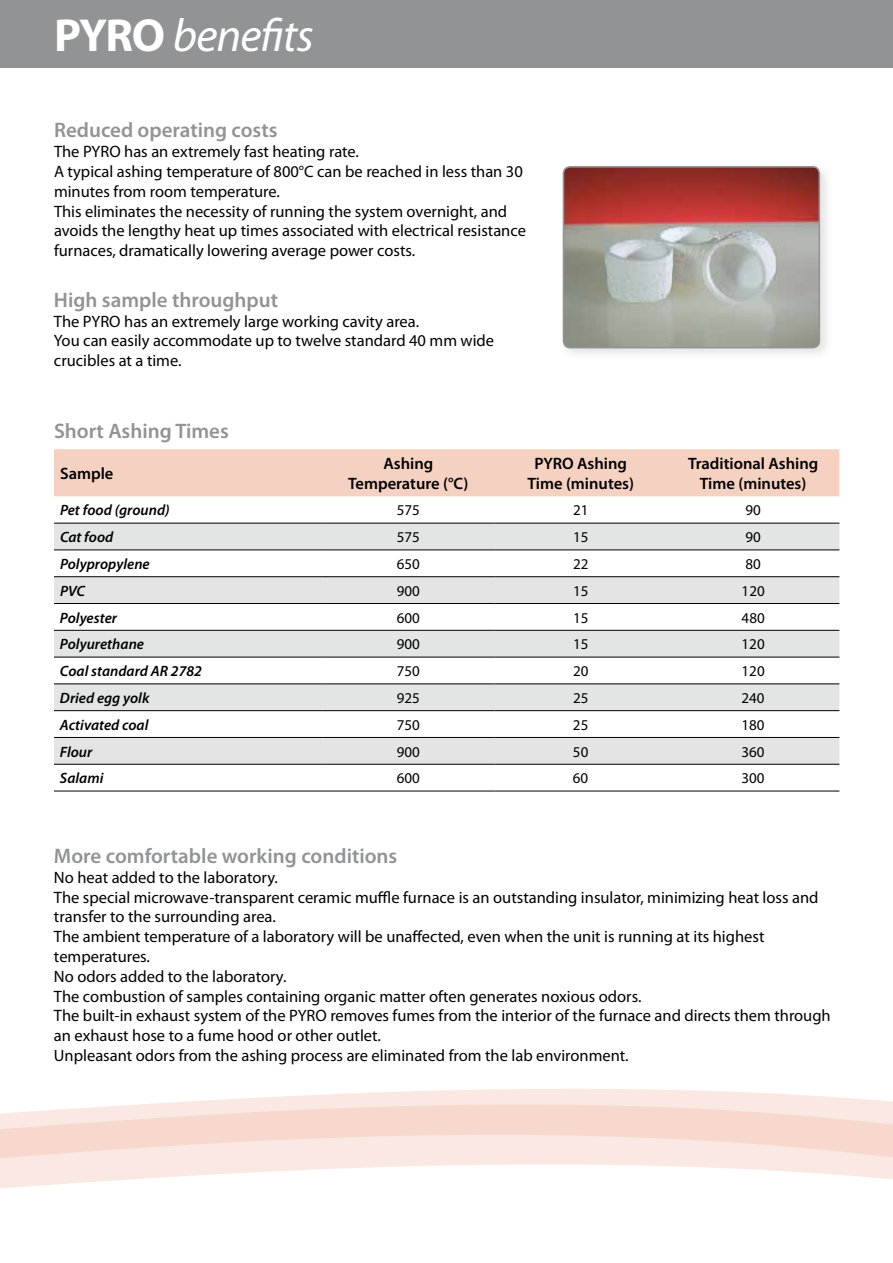
<style>
.page{position:relative;width:893px;height:1263px;background:#fff}
.page>*{position:absolute;margin:0;border:0;box-sizing:border-box;transform-origin:0 0}
.t1{font:italic 46.5px "Myriad Pro";letter-spacing:-.02em;color:#fff}
.t2{font:600 21px "Myriad Pro";color:#929395}
.t3{font:16.5px/19.8px "Myriad Pro";color:#000}
.t4{font:600 16.5px/19.8px "Myriad Pro";color:#000;text-align:center}
.t5{font:italic 600 15px "Myriad Pro";color:#000}
.t6{font:15px "Myriad Pro";color:#000}
.s1{font-weight:700;font-style:normal}
</style>
<div class="page">
<svg style="left:0;top:1089px;width:893px;height:100px"></svg>
<div style="left:54px;top:449px;width:785px;height:47px;background:#f5d1c1"></div>
<svg style="left:54px;top:524px;width:785px;height:240px;fill:#e3e4e4"></svg>
<hr style="left:54px;top:523px;width:268px;height:1px;background:#000">
<hr style="left:322px;top:523px;width:173px;height:1px;background:#000">
<hr style="left:495px;top:523px;width:172px;height:1px;background:#000">
<hr style="left:667px;top:523px;width:172px;height:1px;background:#000">
<hr style="left:54px;top:550px;width:268px;height:1px;background:#000">
<hr style="left:322px;top:550px;width:173px;height:1px;background:#000">
<hr style="left:495px;top:550px;width:172px;height:1px;background:#000">
<hr style="left:667px;top:550px;width:172px;height:1px;background:#000">
<hr style="left:54px;top:576px;width:268px;height:1px;background:#000">
<hr style="left:322px;top:576px;width:173px;height:1px;background:#000">
<hr style="left:495px;top:576px;width:172px;height:1px;background:#000">
<hr style="left:667px;top:576px;width:172px;height:1px;background:#000">
<hr style="left:54px;top:603px;width:268px;height:1px;background:#000">
<hr style="left:322px;top:603px;width:173px;height:1px;background:#000">
<hr style="left:495px;top:603px;width:172px;height:1px;background:#000">
<hr style="left:667px;top:603px;width:172px;height:1px;background:#000">
<hr style="left:54px;top:630px;width:268px;height:1px;background:#000">
<hr style="left:322px;top:630px;width:173px;height:1px;background:#000">
<hr style="left:495px;top:630px;width:172px;height:1px;background:#000">
<hr style="left:667px;top:630px;width:172px;height:1px;background:#000">
<hr style="left:54px;top:657px;width:268px;height:1px;background:#000">
<hr style="left:322px;top:657px;width:173px;height:1px;background:#000">
<hr style="left:495px;top:657px;width:172px;height:1px;background:#000">
<hr style="left:667px;top:657px;width:172px;height:1px;background:#000">
<hr style="left:54px;top:684px;width:268px;height:1px;background:#000">
<hr style="left:322px;top:684px;width:173px;height:1px;background:#000">
<hr style="left:495px;top:684px;width:172px;height:1px;background:#000">
<hr style="left:667px;top:684px;width:172px;height:1px;background:#000">
<hr style="left:54px;top:710px;width:268px;height:1px;background:#000">
<hr style="left:322px;top:710px;width:173px;height:1px;background:#000">
<hr style="left:495px;top:710px;width:172px;height:1px;background:#000">
<hr style="left:667px;top:710px;width:172px;height:1px;background:#000">
<hr style="left:54px;top:737px;width:268px;height:1px;background:#000">
<hr style="left:322px;top:737px;width:173px;height:1px;background:#000">
<hr style="left:495px;top:737px;width:172px;height:1px;background:#000">
<hr style="left:667px;top:737px;width:172px;height:1px;background:#000">
<hr style="left:54px;top:764px;width:268px;height:1px;background:#000">
<hr style="left:322px;top:764px;width:173px;height:1px;background:#000">
<hr style="left:495px;top:764px;width:172px;height:1px;background:#000">
<hr style="left:667px;top:764px;width:172px;height:1px;background:#000">
<hr style="left:54px;top:791px;width:268px;height:1px;background:#000">
<hr style="left:322px;top:791px;width:173px;height:1px;background:#000">
<hr style="left:495px;top:791px;width:172px;height:1px;background:#000">
<hr style="left:667px;top:791px;width:172px;height:1px;background:#000">
<div style="left:559px;top:162px;width:274px;height:199px;background:#929395;opacity:.25"></div>
<img style="left:563px;top:167px;width:256px;height:181px">
<div style="left:563px;top:166px;width:257px;height:182px;border:2px solid #929395;border-radius:7px"></div>
<div style="left:0;top:0;width:893px;height:68px;background:#929395"></div>
<h1 class="t1" style="left:54px;top:6px;width:261px"><span class="s1">PYRO</span> benefits</h1>
<p class="t2" style="left:54px;top:117px;width:225px">Reduced operating costs</p>
<p class="t3" style="left:54px;top:142px;width:473px">The PYRO has an extremely fast heating rate.<br>A typical ashing temperature of 800°C can be reached in less than 30 minutes from room temperature.<br>This eliminates the necessity of running the system overnight, and avoids the lengthy heat up times associated with electrical resistance furnaces, dramatically lowering average power costs.</p>
<p class="t2" style="left:54px;top:286px;width:226px">High sample throughput</p>
<p class="t3" style="left:54px;top:311px;width:442px">The PYRO has an extremely large working cavity area.<br>You can easily accommodate up to twelve standard 40 mm wide crucibles at a time.</p>
<p class="t2" style="left:54px;top:417px;width:176px">Short Ashing Times</p>
<p class="t4" style="left:60px;top:463px;width:55px">Sample</p>
<p class="t4" style="left:348px;top:453px;width:122px">Ashing<br>Temperature (°C)</p>
<p class="t4" style="left:527px;top:453px;width:108px">PYRO Ashing<br>Time (minutes)</p>
<p class="t4" style="left:688px;top:453px;width:132px">Traditional Ashing<br>Time (minutes)</p>
<p class="t5" style="left:60px;top:501px;width:111px">Pet food (ground)</p>
<p class="t6" style="left:397px;top:502px;width:25px">575</p>
<p class="t6" style="left:573px;top:502px;width:17px">21</p>
<p class="t6" style="left:745px;top:502px;width:17px">90</p>
<p class="t5" style="left:60px;top:528px;width:55px">Cat food</p>
<p class="t6" style="left:397px;top:529px;width:25px">575</p>
<p class="t6" style="left:573px;top:529px;width:17px">15</p>
<p class="t6" style="left:745px;top:529px;width:17px">90</p>
<p class="t5" style="left:60px;top:554px;width:91px">Polypropylene</p>
<p class="t6" style="left:397px;top:556px;width:25px">650</p>
<p class="t6" style="left:573px;top:556px;width:17px">22</p>
<p class="t6" style="left:745px;top:556px;width:17px">80</p>
<p class="t5" style="left:60px;top:581px;width:27px">PVC</p>
<p class="t6" style="left:397px;top:582px;width:25px">900</p>
<p class="t6" style="left:573px;top:582px;width:17px">15</p>
<p class="t6" style="left:742px;top:582px;width:25px">120</p>
<p class="t5" style="left:60px;top:608px;width:59px">Polyester</p>
<p class="t6" style="left:397px;top:609px;width:25px">600</p>
<p class="t6" style="left:573px;top:609px;width:17px">15</p>
<p class="t6" style="left:742px;top:609px;width:25px">480</p>
<p class="t5" style="left:60px;top:635px;width:86px">Polyurethane</p>
<p class="t6" style="left:397px;top:636px;width:25px">900</p>
<p class="t6" style="left:573px;top:636px;width:17px">15</p>
<p class="t6" style="left:742px;top:636px;width:25px">120</p>
<p class="t5" style="left:60px;top:661px;width:144px">Coal standard AR 2782</p>
<p class="t6" style="left:397px;top:663px;width:25px">750</p>
<p class="t6" style="left:573px;top:663px;width:17px">20</p>
<p class="t6" style="left:742px;top:663px;width:25px">120</p>
<p class="t5" style="left:60px;top:688px;width:91px">Dried egg yolk</p>
<p class="t6" style="left:397px;top:690px;width:25px">925</p>
<p class="t6" style="left:573px;top:690px;width:17px">25</p>
<p class="t6" style="left:742px;top:690px;width:25px">240</p>
<p class="t5" style="left:60px;top:715px;width:90px">Activated coal</p>
<p class="t6" style="left:397px;top:716px;width:25px">750</p>
<p class="t6" style="left:573px;top:716px;width:17px">25</p>
<p class="t6" style="left:742px;top:716px;width:25px">180</p>
<p class="t5" style="left:60px;top:742px;width:34px">Flour</p>
<p class="t6" style="left:397px;top:743px;width:25px">900</p>
<p class="t6" style="left:573px;top:743px;width:17px">50</p>
<p class="t6" style="left:741px;top:743px;width:25px">360</p>
<p class="t5" style="left:60px;top:769px;width:45px">Salami</p>
<p class="t6" style="left:397px;top:770px;width:25px">600</p>
<p class="t6" style="left:573px;top:770px;width:17px">60</p>
<p class="t6" style="left:741px;top:770px;width:25px">300</p>
<p class="t2" style="left:54px;top:843px;width:345px">More comfortable working conditions</p>
<p class="t3" style="left:54px;top:868px;width:778px">No heat added to the laboratory.<br>The special microwave-transparent ceramic muffle furnace is an outstanding insulator, minimizing heat loss and transfer to the surrounding area.<br>The ambient temperature of a laboratory will be unaffected, even when the unit is running at its highest temperatures.<br>No odors added to the laboratory.<br>The combustion of samples containing organic matter often generates noxious odors.<br>The built-in exhaust system of the PYRO removes fumes from the interior of the furnace and directs them through an exhaust hose to a fume hood or other outlet.<br>Unpleasant odors from the ashing process are eliminated from the lab environment.</p>
</div>
